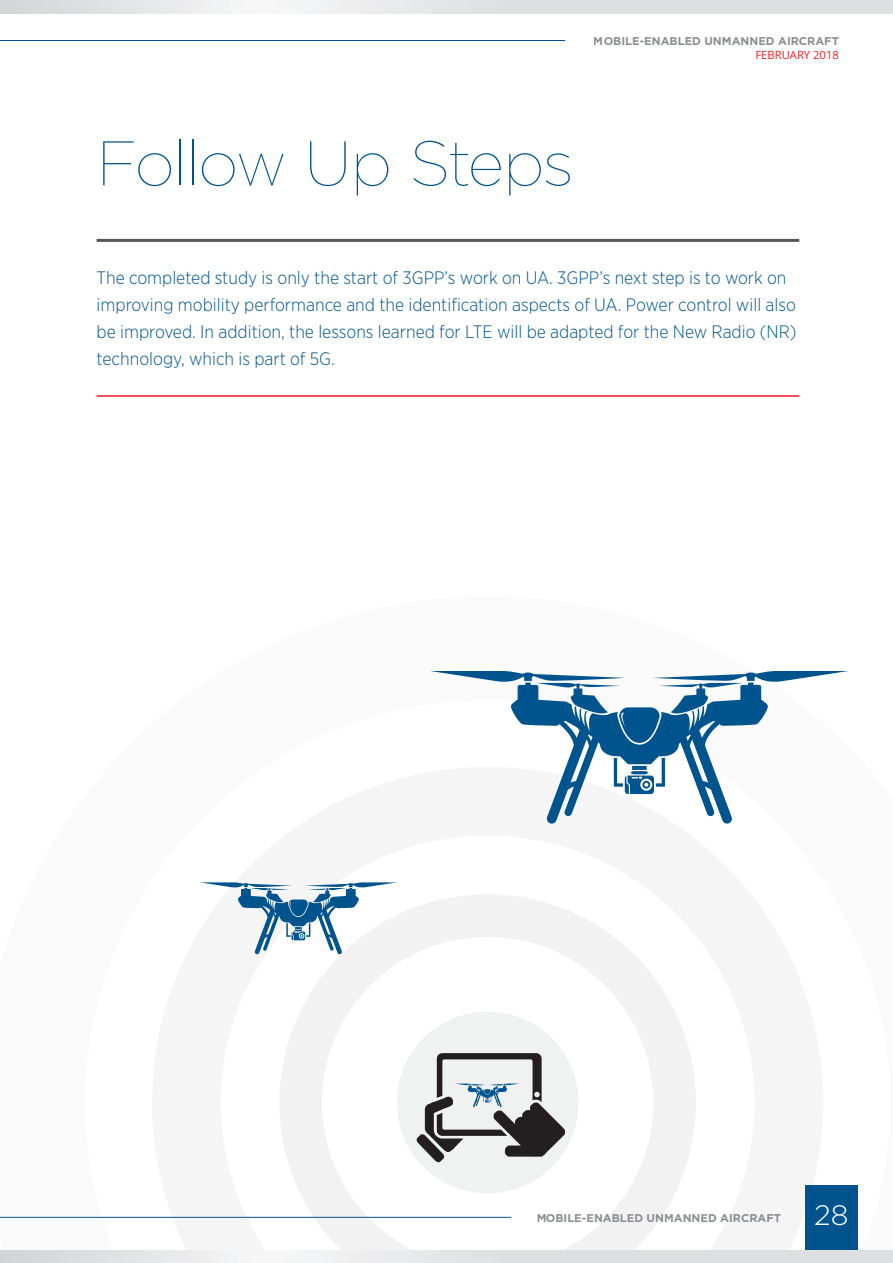
<style>
.page{position:relative;width:893px;height:1263px;background:#fff}
.page>*{position:absolute;margin:0;border:0;box-sizing:border-box;transform-origin:0 0}
.t1{font:100 63px "Gotham";letter-spacing:-.025em;color:#00548e}
.t2{font:300 28.2px "Gotham";color:#fff}
.t3{font:300 18px/27px "Gotham Narrow";color:#00548e}
.t4{font:700 11.25px "Gotham";color:#8a8c8f}
.t5{font:11.25px "Open Sans";color:#ee1d23}
</style>
<div class="page">
<svg style="left:0;top:895px;width:696px;height:355px"></svg>
<svg style="left:0;top:0;width:893px;height:14px"></svg>
<div style="left:805px;top:1185px;width:53px;height:78px;background:#00548e"></div>
<svg style="left:0;top:1250px;width:893px;height:13px"></svg>
<hr style="left:97px;top:239px;width:702px;height:3px;background:#57585a">
<hr style="left:97px;top:395px;width:702px;height:2px;background:#ee1d23">
<hr style="left:0;top:40px;width:565px;height:1px;background:#00548e">
<hr style="left:0;top:1217px;width:511px;height:1px;background:#00548e">
<svg style="left:430px;top:671px;width:418px;height:153px"></svg>
<svg style="left:200px;top:882px;width:197px;height:72px"></svg>
<svg style="left:416px;top:1053px;width:149px;height:110px"></svg>
<p class="t4" style="left:594px;top:34px;width:247px">MOBILE-ENABLED UNMANNED AIRCRAFT</p>
<p class="t5" style="left:755px;top:47px;width:85px">FEBRUARY 2018</p>
<h1 class="t1" style="left:97px;top:124px;width:479px">Follow Up Steps</h1>
<p class="t3" style="left:97px;top:264px;width:701px">The completed study is only the start of 3GPP’s work on UA. 3GPP’s next step is to work on improving mobility performance and the identification aspects of UA. Power control will also be improved. In addition, the lessons learned for LTE will be adapted for the New Radio (N R) technology, which is part of 5G.</p>
<p class="t4" style="left:536px;top:1210px;width:247px">MOBILE-ENABLED UNMANNED AIRCRAFT</p>
<h2 class="t2" style="left:814px;top:1197px;width:36px">28</h2>
</div>
